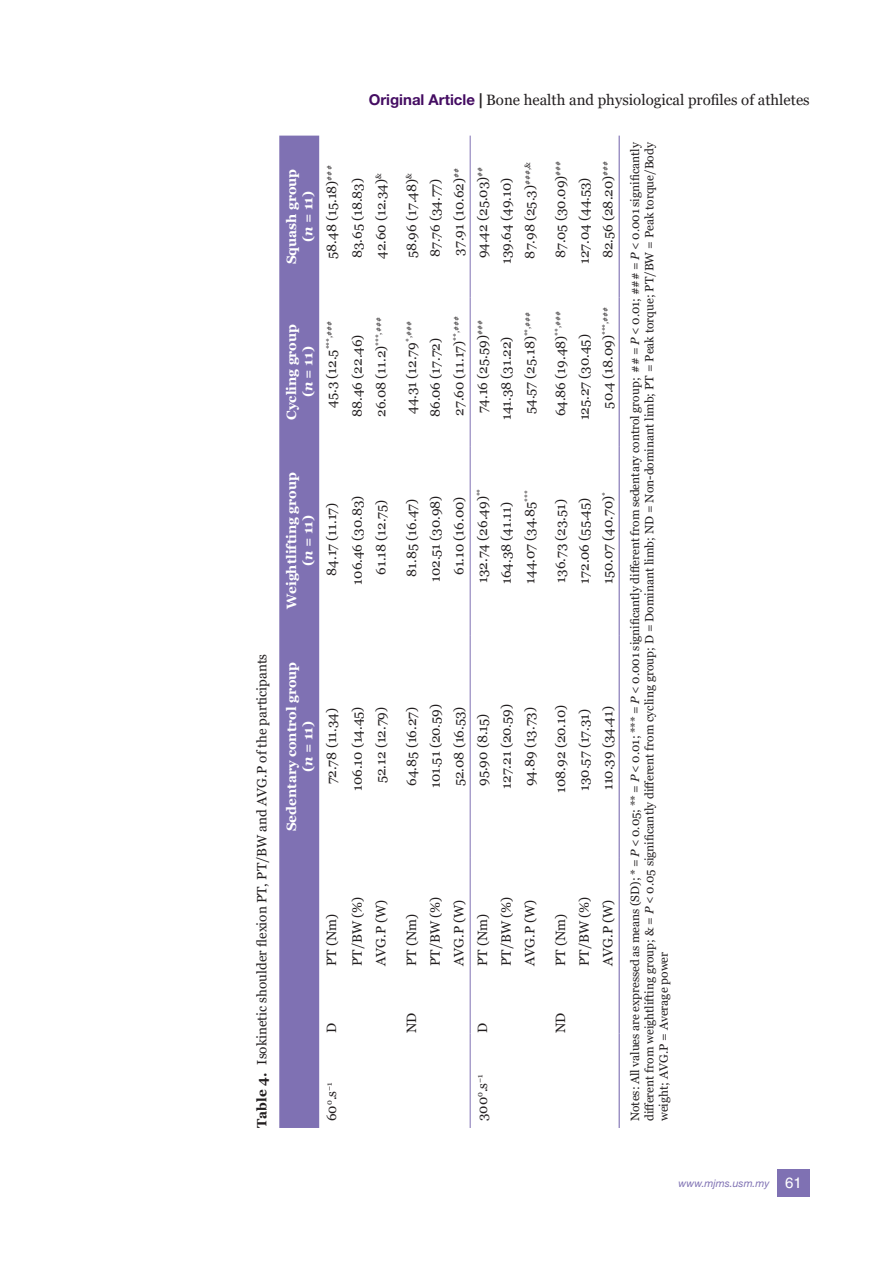
<style>
.page{position:relative;width:893px;height:1263px;background:#fff}
.page>*{position:absolute;margin:0;border:0;box-sizing:border-box;transform-origin:0 0}
.t1{font:15px "Georgia";color:#231f20}
.t2{font:13.5px "Georgia";color:#231f20}
.t3{font:700 13.5px/16.2px "Georgia";color:#fff;text-align:center}
.t4{font:12px/14.4px "Georgia";color:#231f20;text-align:justify}
.t5{font:italic 10.5px "Helvetica Neue LT Std";color:#7f71b3}
.s1{font-family:"Helvetica Neue LT Std";font-weight:700;color:#440c62}
.s2{font-family:"Helvetica Neue LT Std";font-weight:700}
.s3{font-style:italic}
.s4{font-weight:700}
.s5{font-family:"Helvetica LT Std";font-style:normal;font-size:15px;color:#fff}
</style>
<div class="page">
<div style="left:777px;top:1169px;width:33px;height:27px;background:#7f71b3"></div>
<div style="left:279px;top:136px;width:40px;height:992px;background:#7f71b3"></div>
<hr style="left:619px;top:1033px;width:1px;height:95px;background:#7f71b3">
<hr style="left:619px;top:966px;width:1px;height:67px;background:#7f71b3">
<hr style="left:619px;top:858px;width:1px;height:108px;background:#7f71b3">
<hr style="left:619px;top:635px;width:1px;height:223px;background:#7f71b3">
<hr style="left:619px;top:446px;width:1px;height:189px;background:#7f71b3">
<hr style="left:619px;top:298px;width:1px;height:148px;background:#7f71b3">
<hr style="left:619px;top:136px;width:1px;height:162px;background:#7f71b3">
<hr style="left:470px;top:1033px;width:1px;height:95px;background:#7f71b3">
<hr style="left:470px;top:966px;width:1px;height:67px;background:#7f71b3">
<hr style="left:470px;top:858px;width:1px;height:108px;background:#7f71b3">
<hr style="left:470px;top:635px;width:1px;height:223px;background:#7f71b3">
<hr style="left:470px;top:446px;width:1px;height:189px;background:#7f71b3">
<hr style="left:470px;top:298px;width:1px;height:148px;background:#7f71b3">
<hr style="left:470px;top:136px;width:1px;height:162px;background:#7f71b3">
<p class="t1" style="left:369px;top:91px;width:443px"><span class="s1">Original Article</span> <span class="s2">|</span> Bone health and physiological profiles of athletes</p>
<p class="t3" style="left:283px;top:264px;width:97px;rotate:-90deg">Squash group (<span class="s3">n</span> = 11)</p>
<p class="t2" style="left:323px;top:259px;width:95px;rotate:-90deg">58.48 (15.18)<sup>###</sup></p>
<p class="t2" style="left:349px;top:258px;width:82px;rotate:-90deg">83.65 (18.83)</p>
<p class="t2" style="left:373px;top:259px;width:87px;rotate:-90deg">42.60 (12.34)<sup>&amp;</sup></p>
<p class="t3" style="left:283px;top:420px;width:97px;rotate:-90deg">Cycling group (<span class="s3">n</span> = 11)</p>
<p class="t2" style="left:323px;top:408px;width:88px;rotate:-90deg">45.3 (12.5<sup>***,###</sup></p>
<p class="t2" style="left:349px;top:417px;width:84px;rotate:-90deg">88.46 (22.46)</p>
<p class="t2" style="left:373px;top:417px;width:101px;rotate:-90deg">26.08 (11.2)<sup>***,###</sup></p>
<p class="t3" style="left:283px;top:609px;width:138px;rotate:-90deg">Weightlifting group (<span class="s3">n</span> = 11)</p>
<p class="t2" style="left:323px;top:576px;width:75px;rotate:-90deg">84.17 (11.17)</p>
<p class="t2" style="left:349px;top:584px;width:90px;rotate:-90deg">106.46 (30.83)</p>
<p class="t2" style="left:373px;top:575px;width:77px;rotate:-90deg">61.18 (12.75)</p>
<p class="t2" style="left:254px;top:1128px;width:476px;rotate:-90deg"><span class="s4">Table 4.</span> Isokinetic shoulder flexion PT, PT/BW and AVG.P of the participants</p>
<p class="t3" style="left:283px;top:831px;width:171px;rotate:-90deg">Sedentary control group (<span class="s3">n</span> = 11)</p>
<p class="t2" style="left:323px;top:784px;width:78px;rotate:-90deg">72.78 (11.34)</p>
<p class="t2" style="left:323px;top:966px;width:54px;rotate:-90deg">PT (Nm)</p>
<p class="t2" style="left:323px;top:1033px;width:12px;rotate:-90deg">D</p>
<p class="t2" style="left:323px;top:1121px;width:40px;rotate:-90deg">60<sup>0</sup>.s<sup>−1</sup></p>
<p class="t2" style="left:349px;top:791px;width:86px;rotate:-90deg">106.10 (14.45)</p>
<p class="t2" style="left:373px;top:783px;width:78px;rotate:-90deg">52.12 (12.79)</p>
<p class="t2" style="left:349px;top:966px;width:71px;rotate:-90deg">PT/BW (%)</p>
<p class="t2" style="left:373px;top:966px;width:68px;rotate:-90deg">AVG.P (W)</p>
<p class="t2" style="left:403px;top:258px;width:86px;rotate:-90deg">58.96 (17.48)<sup>&amp;</sup></p>
<p class="t2" style="left:427px;top:257px;width:80px;rotate:-90deg">87.76 (34.77)</p>
<p class="t2" style="left:451px;top:256px;width:89px;rotate:-90deg">37.91 (10.62)<sup>##</sup></p>
<p class="t2" style="left:474px;top:258px;width:93px;rotate:-90deg">94.42 (25.03)<sup>##</sup></p>
<p class="t2" style="left:498px;top:264px;width:88px;rotate:-90deg">139.64 (49.10)</p>
<p class="t2" style="left:522px;top:259px;width:98px;rotate:-90deg">87.98 (25.3)<sup>###,&amp;</sup></p>
<p class="t2" style="left:403px;top:414px;width:94px;rotate:-90deg">44.31 (12.79<sup>*,###</sup></p>
<p class="t2" style="left:427px;top:417px;width:81px;rotate:-90deg">86.06 (17.72)</p>
<p class="t2" style="left:451px;top:416px;width:101px;rotate:-90deg">27.60 (11.17)<sup>**,###</sup></p>
<p class="t2" style="left:474px;top:413px;width:95px;rotate:-90deg">74.16 (25.59)<sup>###</sup></p>
<p class="t2" style="left:498px;top:420px;width:85px;rotate:-90deg">141.38 (31.22)</p>
<p class="t2" style="left:522px;top:414px;width:104px;rotate:-90deg">54.57 (25.18)<sup>**,###</sup></p>
<p class="t2" style="left:403px;top:577px;width:79px;rotate:-90deg">81.85 (16.47)</p>
<p class="t2" style="left:427px;top:582px;width:88px;rotate:-90deg">102.51 (30.98)</p>
<p class="t2" style="left:451px;top:575px;width:80px;rotate:-90deg">61.10 (16.00)</p>
<p class="t2" style="left:474px;top:583px;width:95px;rotate:-90deg">132.74 (26.49)<sup>**</sup></p>
<p class="t2" style="left:498px;top:584px;width:84px;rotate:-90deg">164.38 (41.11)</p>
<p class="t2" style="left:522px;top:584px;width:95px;rotate:-90deg">144.07 (34.85<sup>***</sup></p>
<p class="t2" style="left:403px;top:786px;width:80px;rotate:-90deg">64.85 (16.27)</p>
<p class="t2" style="left:427px;top:788px;width:86px;rotate:-90deg">101.51 (20.59)</p>
<p class="t2" style="left:451px;top:786px;width:81px;rotate:-90deg">52.08 (16.53)</p>
<p class="t2" style="left:474px;top:786px;width:74px;rotate:-90deg">95.90 (8.15)</p>
<p class="t2" style="left:498px;top:789px;width:86px;rotate:-90deg">127.21 (20.59)</p>
<p class="t2" style="left:522px;top:786px;width:81px;rotate:-90deg">94.89 (13.73)</p>
<p class="t2" style="left:403px;top:966px;width:54px;rotate:-90deg">PT (Nm)</p>
<p class="t2" style="left:427px;top:966px;width:71px;rotate:-90deg">PT/BW (%)</p>
<p class="t2" style="left:451px;top:966px;width:68px;rotate:-90deg">AVG.P (W)</p>
<p class="t2" style="left:474px;top:966px;width:54px;rotate:-90deg">PT (Nm)</p>
<p class="t2" style="left:498px;top:966px;width:71px;rotate:-90deg">PT/BW (%)</p>
<p class="t2" style="left:522px;top:966px;width:68px;rotate:-90deg">AVG.P (W)</p>
<p class="t2" style="left:403px;top:1033px;width:22px;rotate:-90deg">ND</p>
<p class="t2" style="left:474px;top:1033px;width:12px;rotate:-90deg">D</p>
<p class="t2" style="left:474px;top:1121px;width:48px;rotate:-90deg">300<sup>0</sup>.s<sup>−1</sup></p>
<p class="t2" style="left:552px;top:258px;width:99px;rotate:-90deg">87.05 (30.09)<sup>###</sup></p>
<p class="t2" style="left:576px;top:264px;width:88px;rotate:-90deg">127.04 (44.53)</p>
<p class="t2" style="left:600px;top:258px;width:99px;rotate:-90deg">82.56 (28.20)<sup>###</sup></p>
<p class="t2" style="left:552px;top:416px;width:107px;rotate:-90deg">64.86 (19.48)<sup>**,###</sup></p>
<p class="t2" style="left:576px;top:420px;width:87px;rotate:-90deg">125.27 (30.45)</p>
<p class="t2" style="left:600px;top:409px;width:103px;rotate:-90deg">50.4 (18.09)<sup>***,###</sup></p>
<p class="t2" style="left:552px;top:583px;width:85px;rotate:-90deg">136.73 (23.51)</p>
<p class="t2" style="left:576px;top:584px;width:87px;rotate:-90deg">172.06 (55.45)</p>
<p class="t2" style="left:600px;top:584px;width:93px;rotate:-90deg">150.07 (40.70)<sup>*</sup></p>
<p class="t2" style="left:552px;top:793px;width:89px;rotate:-90deg">108.92 (20.10)</p>
<p class="t2" style="left:576px;top:791px;width:83px;rotate:-90deg">130.57 (17.31)</p>
<p class="t2" style="left:600px;top:790px;width:86px;rotate:-90deg">110.39 (34.41)</p>
<p class="t2" style="left:552px;top:966px;width:54px;rotate:-90deg">PT (Nm)</p>
<p class="t2" style="left:576px;top:966px;width:71px;rotate:-90deg">PT/BW (%)</p>
<p class="t2" style="left:600px;top:966px;width:68px;rotate:-90deg">AVG.P (W)</p>
<p class="t2" style="left:552px;top:1033px;width:22px;rotate:-90deg">ND</p>
<p class="t4" style="left:628px;top:1121px;width:981px;rotate:-90deg">Notes: All values are expressed as means (SD); * = <span class="s3">P</span> &lt; 0.05; ** = <span class="s3">P</span> &lt; 0.01; *** = <span class="s3">P</span> &lt; 0.001 significantly different from sedentary control group; ## = <span class="s3">P</span> &lt; 0.01; ### = <span class="s3">P</span> &lt; 0.001 significantly different from weightlifting group; &amp; = <span class="s3">P</span> &lt; 0.05 significantly different from cycling group; D = Dominant limb; ND = Non-dominant limb; PT = Peak torque; PT/BW = Peak torque/Body weight; AVG.P = Average power</p>
<p class="t5" style="left:679px;top:1176px;width:125px">www.mjms.usm.my <span class="s5">61</span></p>
</div>
